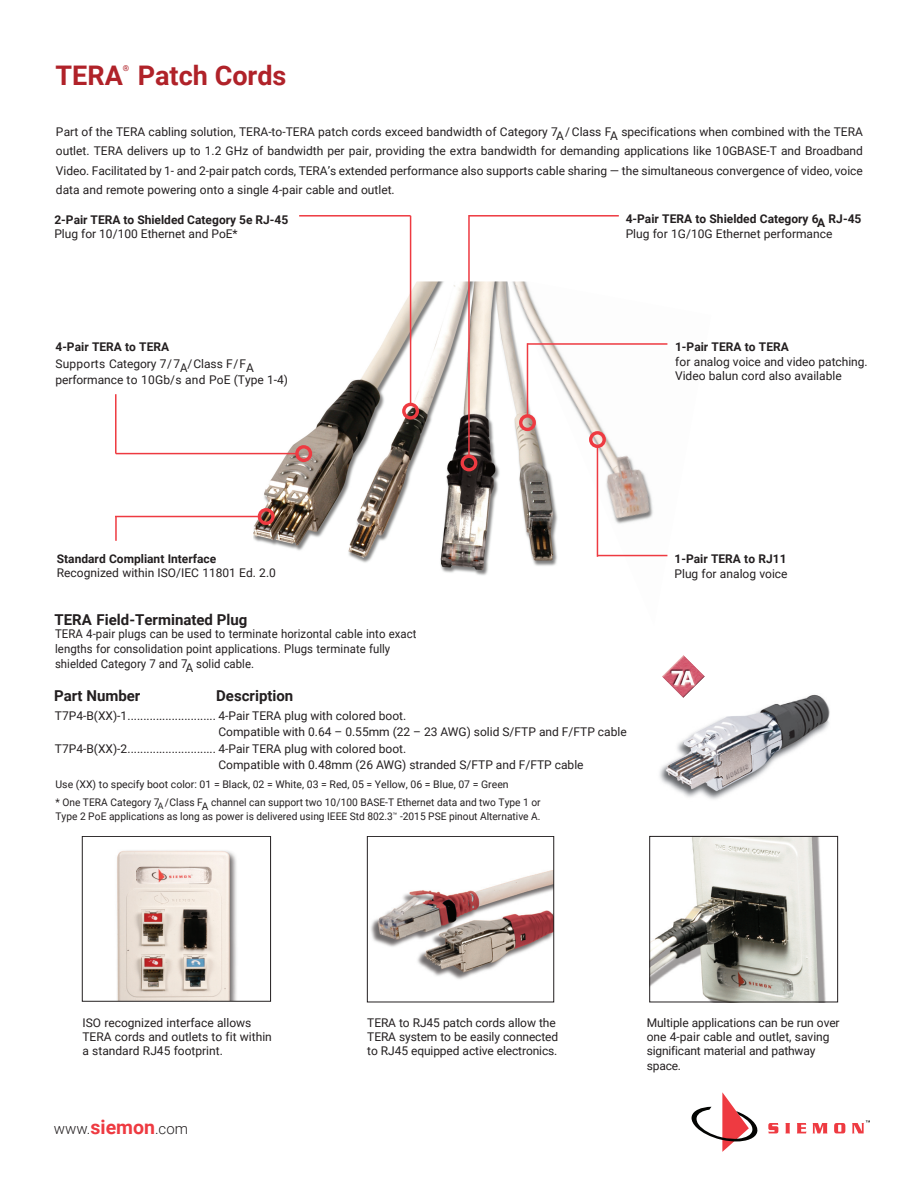
<style>
.page{position:relative;width:918px;height:1188px;background:#fff}
.page>*{position:absolute;margin:0;border:0;box-sizing:border-box;transform-origin:0 0}
.t1{font:700 27px "Roboto";color:#b02229}
.t2{font:700 15px "Roboto";color:#231f20}
.t3{font:300 15px "Roboto";color:#231f20}
.t4{font:12px/14.4px "Roboto";color:#231f20}
.t5{font:12px/15px "Roboto";color:#231f20;scale:.95 1}
.t6{font:700 12px "Roboto";color:#231f20}
.t7{font:10.5px/18.3px "Roboto";color:#231f20}
.t8{font:700 8.1px "Roboto";color:#b02229}
.s1{font-size:7.5px}
.s2{font-weight:700;font-size:19.5px;color:#ee3a41}
</style>
<div class="page">
<svg style="left:691px;top:1092px;width:67px;height:60px"></svg>
<svg style="left:768px;top:1123px;width:10px;height:10px"></svg>
<svg style="left:785px;top:1123px;width:5px;height:10px"></svg>
<svg style="left:797px;top:1123px;width:9px;height:10px"></svg>
<svg style="left:813px;top:1123px;width:14px;height:10px"></svg>
<svg style="left:834px;top:1123px;width:11px;height:10px"></svg>
<svg style="left:852px;top:1120px;width:18px;height:13px"></svg>
<img style="left:652px;top:838px;width:174px;height:162px">
<img style="left:371px;top:870px;width:181px;height:109px">
<img style="left:117px;top:850px;width:120px;height:149px">
<div style="left:367px;top:836px;width:187px;height:166px;border:1px solid #231f20"></div>
<div style="left:82px;top:836px;width:189px;height:165px;border:1px solid #231f20"></div>
<div style="left:650px;top:836px;width:188px;height:166px;border:1px solid #231f20"></div>
<img style="left:659px;top:694px;width:171px;height:106px">
<img style="left:662px;top:655px;width:43px;height:43px">
<img style="left:253px;top:281px;width:255px;height:295px">
<img style="left:508px;top:281px;width:160px;height:285px">
<hr style="left:115px;top:394px;width:2px;height:60px;background:#ee3a41">
<hr style="left:116px;top:453px;width:181px;height:1px;background:#ee3a41">
<div style="left:295px;top:445px;width:17px;height:17px;border:3px solid #ee3a41;border-radius:50%"></div>
<hr style="left:115px;top:516px;width:144px;height:1px;background:#ee3a41">
<div style="left:258px;top:508px;width:17px;height:17px;border:3px solid #ee3a41;border-radius:50%"></div>
<hr style="left:410px;top:216px;width:1px;height:188px;background:#ee3a41">
<div style="left:402px;top:403px;width:17px;height:17px;border:3px solid #ee3a41;border-radius:50%"></div>
<hr style="left:299px;top:215px;width:112px;height:2px;background:#ee3a41">
<hr style="left:597px;top:446px;width:1px;height:111px;background:#ee3a41">
<div style="left:589px;top:431px;width:17px;height:17px;border:3px solid #ee3a41;border-radius:50%"></div>
<hr style="left:597px;top:555px;width:70px;height:1px;background:#ee3a41">
<hr style="left:468px;top:215px;width:2px;height:241px;background:#ee3a41">
<div style="left:461px;top:455px;width:16px;height:16px;border:3px solid #ee3a41;border-radius:50%"></div>
<hr style="left:469px;top:215px;width:150px;height:2px;background:#ee3a41">
<hr style="left:527px;top:343px;width:1px;height:73px;background:#ee3a41">
<div style="left:519px;top:414px;width:17px;height:17px;border:3px solid #ee3a41;border-radius:50%"></div>
<hr style="left:527px;top:343px;width:140px;height:2px;background:#ee3a41">
<hr style="left:115px;top:517px;width:2px;height:24px;background:#ee3a41">
<h1 class="t1" style="left:56px;top:56px;width:69px">TERA</h1>
<p class="t8" style="left:123px;top:63px;width:8px">®</p>
<h1 class="t1" style="left:138px;top:56px;width:150px">Patch Cords</h1>
<p class="t4" style="left:56px;top:121px;width:809px;line-height:19.5px;text-align:justify">Part of the TERA cabling solution, TERA-to-TERA patch cords exceed bandwidth of Category 7A/ Class FA specifications when combined with the TERA outlet. TERA delivers up to 1.2 GHz of bandwidth per pair, providing the extra bandwidth for demanding applications like 10GBASE-T and Broadband Video. Facilitated by 1- and 2-pair patch cords, TERA’s extended performance also supports cable sharing — the simultaneous convergence of video, voice data and remote powering onto a single 4-pair cable and outlet.</p>
<p class="t6" style="left:54px;top:211px;width:235px">2-Pair TERA to Shielded Category 5e RJ-45</p>
<p class="t4" style="left:54px;top:226px;width:185px">Plug for 10/100 Ethernet and PoE*</p>
<p class="t6" style="left:55px;top:339px;width:115px">4-Pair TERA to TERA</p>
<p class="t4" style="left:55px;top:355px;width:234px;line-height:16.5px">Supports Category 7/7A/Class F/FA performance to 10Gb/s and PoE (Type 1-4)</p>
<p class="t6" style="left:57px;top:550px;width:161px">Standard Compliant Interface</p>
<p class="t4" style="left:57px;top:565px;width:221px">Recognized within ISO/IEC 11801 Ed. 2.0</p>
<p class="t2" style="left:54px;top:609px;width:195px">TERA Field-Terminated Plug</p>
<p class="t5" style="left:55px;top:626px;width:382px">TERA 4-pair plugs can be used to terminate horizontal cable into exact lengths for consolidation point applications. Plugs terminate fully shielded Category 7 and 7A solid cable.</p>
<p class="t2" style="left:54px;top:685px;width:88px">Part Number</p>
<p class="t2" style="left:216px;top:685px;width:79px">Description</p>
<p class="t6" style="left:626px;top:211px;width:237px">4-Pair TERA to Shielded Category 6A RJ-45</p>
<p class="t4" style="left:626px;top:226px;width:208px">Plug for 1G/10G Ethernet performance</p>
<p class="t6" style="left:675px;top:338px;width:115px">1-Pair TERA to TERA</p>
<p class="t4" style="left:675px;top:354px;width:194px">for analog voice and video patching.<br>Video balun cord also available</p>
<p class="t6" style="left:675px;top:551px;width:114px">1-Pair TERA to RJ11</p>
<p class="t4" style="left:675px;top:566px;width:115px">Plug for analog voice</p>
<p class="t4" style="left:55px;top:708px;width:353px">T7P4-B(XX)-1............................ 4-Pair TERA plug with colored boot.</p>
<p class="t4" style="left:218px;top:724px;width:410px">Compatible with 0.64 – 0.55mm (22 – 23 AWG) solid S/FTP and F/FTP cable</p>
<p class="t4" style="left:55px;top:741px;width:353px">T7P4-B(XX)-2............................ 4-Pair TERA plug with colored boot.</p>
<p class="t4" style="left:218px;top:757px;width:367px">Compatible with 0.48mm (26 AWG) stranded S/FTP and F/FTP cable</p>
<p class="t7" style="left:56px;top:775px;width:487px">Use (XX) to specify boot color: 01 = Black, 02 = White, 03 = Red, 05 = Yellow, 06 = Blue, 07 = Green<br>* One TERA Category 7<sub>A</sub>/Class FA channel can support two 10/100 BASE-T Ethernet data and two Type 1 or</p>
<p class="t7" style="left:56px;top:806px;width:487px">Type 2 PoE applications as long as power is delivered using IEEE Std 802.3<span class="s1">™</span> -2015 PSE pinout Alternative A.</p>
<p class="t4" style="left:82px;top:1015px;width:191px">ISO recognized interface allows<br>TERA cords and outlets to fit within a standard RJ45 footprint.</p>
<p class="t4" style="left:367px;top:1015px;width:192px">TERA to RJ45 patch cords allow the<br>TERA system to be easily connected to RJ45 equipped active electronics.</p>
<p class="t4" style="left:647px;top:1015px;width:194px">Multiple applications can be run over one 4-pair cable and outlet, saving significant material and pathway space.</p>
<p class="t3" style="left:54px;top:1118px;width:136px">www.<span class="s2">siemon</span>.com</p>
</div>
